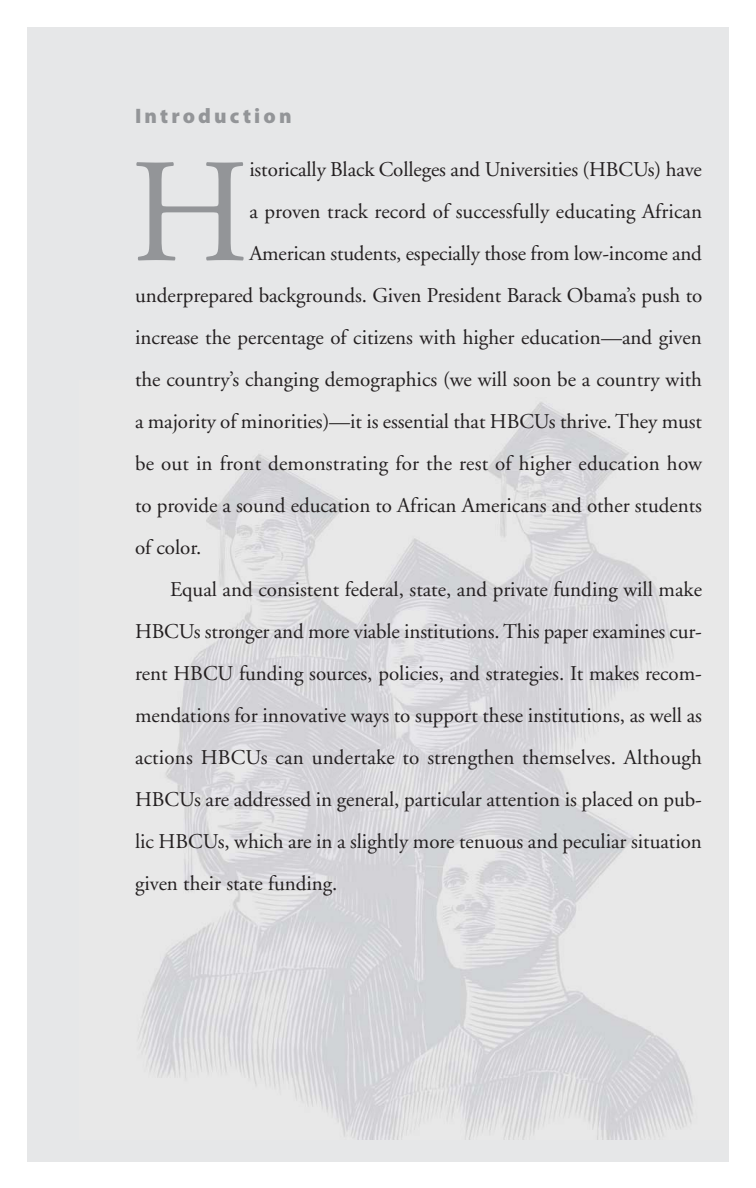
<style>
.page{position:relative;width:756px;height:1188px;background:#fff}
.page>*{position:absolute;margin:0;border:0;box-sizing:border-box;transform-origin:0 0}
.t1{font:147.6px "Adobe Garamond";color:#939598}
.t2{font:21px "Adobe Garamond";color:#231f20}
.t3{font:900 21px "Myriad Pro";letter-spacing:.15em;color:#939598}
</style>
<div class="page">
<div style="left:27px;top:27px;width:702px;height:1134px;background:#e6e7e8"></div>
<img style="left:138px;top:402px;width:555px;height:737px">
<p class="t3" style="left:135px;top:108px;width:158px">Introduction</p>
<h1 class="t1" style="left:131px;top:154px;width:121px">H</h1>
<p class="t2" style="left:249px;top:161px;width:454px">istorically Black Colleges and Universities (HBCUs) have</p>
<p class="t2" style="left:249px;top:203px;width:454px">a proven track record of successfully educating African</p>
<p class="t2" style="left:249px;top:245px;width:454px">American students, especially those from low-income and</p>
<p class="t2" style="left:135px;top:287px;width:569px">underprepared backgrounds. Given President Barack Obama’s push to</p>
<p class="t2" style="left:135px;top:329px;width:568px">increase the percentage of citizens with higher education—and given</p>
<p class="t2" style="left:135px;top:371px;width:569px">the country’s changing demographics (we will soon be a country with</p>
<p class="t2" style="left:135px;top:413px;width:568px">a majority of minorities)—it is essential that HBCUs thrive. They must</p>
<p class="t2" style="left:135px;top:455px;width:569px">be out in front demonstrating for the rest of higher education how</p>
<p class="t2" style="left:135px;top:497px;width:569px">to provide a sound education to African Americans and other students</p>
<p class="t2" style="left:135px;top:539px;width:68px">of color.</p>
<p class="t2" style="left:170px;top:581px;width:533px">Equal and consistent federal, state, and private funding will make</p>
<p class="t2" style="left:135px;top:623px;width:568px">HBCUs stronger and more viable institutions. This paper examines cur-</p>
<p class="t2" style="left:135px;top:665px;width:569px">rent HBCU funding sources, policies, and strategies. It makes recom-</p>
<p class="t2" style="left:135px;top:707px;width:569px">mendations for innovative ways to support these institutions, as well as</p>
<p class="t2" style="left:135px;top:749px;width:569px">actions HBCUs can undertake to strengthen themselves. Although</p>
<p class="t2" style="left:135px;top:791px;width:569px">HBCUs are addressed in general, particular attention is placed on pub-</p>
<p class="t2" style="left:135px;top:833px;width:568px">lic HBCUs, which are in a slightly more tenuous and peculiar situation</p>
<p class="t2" style="left:135px;top:875px;width:204px">given their state funding.</p>
</div>
